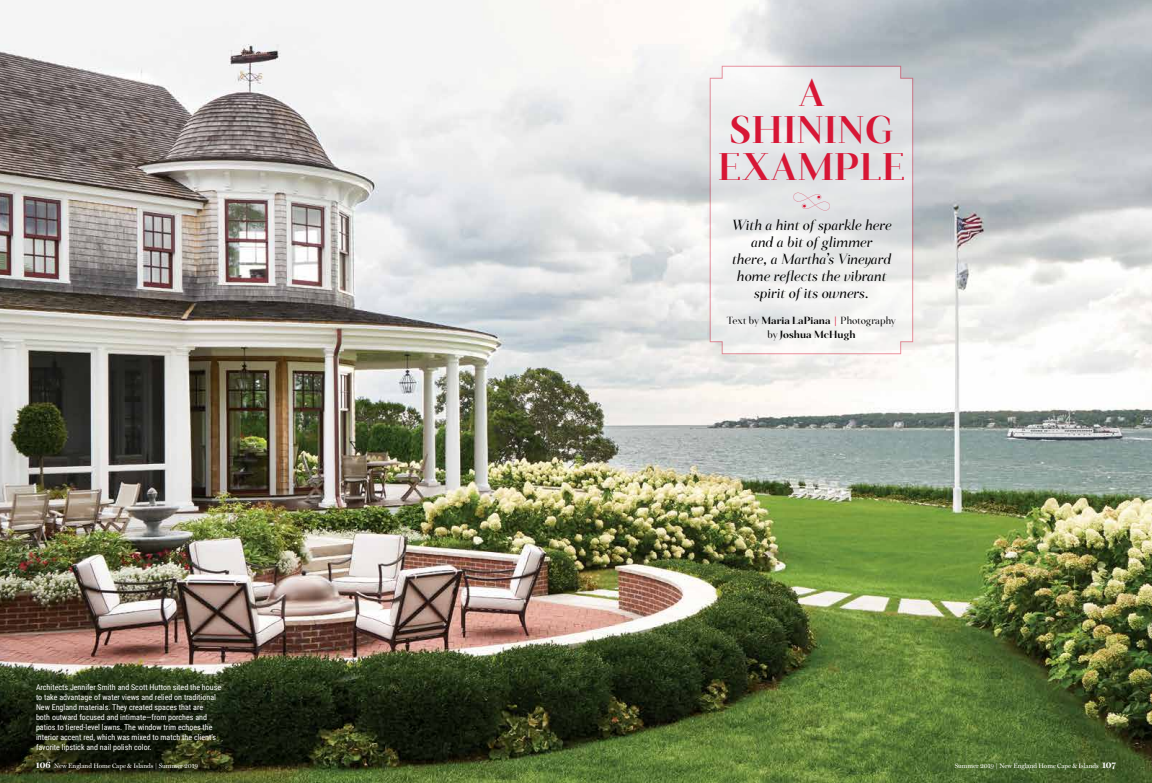
<style>
.page{position:relative;width:1152px;height:783px;background:#fff}
.page>*{position:absolute;margin:0;border:0;box-sizing:border-box;transform-origin:0 0}
.t1{font:600 37px/37px "Salinas";letter-spacing:.02em;color:#d71635;text-align:center}
.t2{font:600 15px "Salinas";color:#d71635}
.t3{font:italic 14px/17px "Salinas";letter-spacing:.01em;color:#000;text-align:center}
.t4{font:600 10px/14px "Salinas";letter-spacing:.01em;color:#000;text-align:center}
.t5{font:8px/10px "Roboto Condensed";color:#fff}
.t6{font:6.5px "Miller Display";color:#fff}
.s1{font-weight:400}
.s2{font-family:"Miller Display";font-weight:700;color:#d71635}
.s3{font-weight:700;font-size:9px}
</style>
<div class="page">
<img style="left:0;top:0;width:1152px;height:783px">
<svg style="left:710px;top:66px;width:203px;height:288px"></svg>
<p class="t5" style="left:36px;top:682px;width:187px">Architects Jennifer Smith and Scott Hutton sited the house to take advantage of water views and relied on traditional New England materials. They created spaces that are<br>both outward focused and intimate—from porches and patios to tiered-level lawns. The window trim echoes the interior accent red, which was mixed to match the client’s favorite lipstick and nail polish color.</p>
<h1 class="t1" style="left:718px;top:74px;width:189px">A<br>SHINING<br>EXAMPLE</h1>
<h3 class="t3" style="left:732px;top:217px;width:161px">With a hint of sparkle here and a bit of glimmer there, a Martha’s Vineyard home reflects the vibrant spirit of its owners.</h3>
<p class="t4" style="left:727px;top:314px;width:170px"><span class="s1">Text by</span> Maria LaPiana <span class="s2">|</span> <span class="s1">Photography by</span> Joshua McHugh</p>
<h2 class="t2" style="left:793px;top:192px;width:39px">•</h2>
<p class="t6" style="left:36px;top:762px;width:164px"><span class="s3">106</span> New England Home Cape &amp; Islands | Summer 2019</p>
<p class="t6" style="left:955px;top:762px;width:163px">Summer 2019 | New England Home Cape &amp; Islands <span class="s3">107</span></p>
</div>
